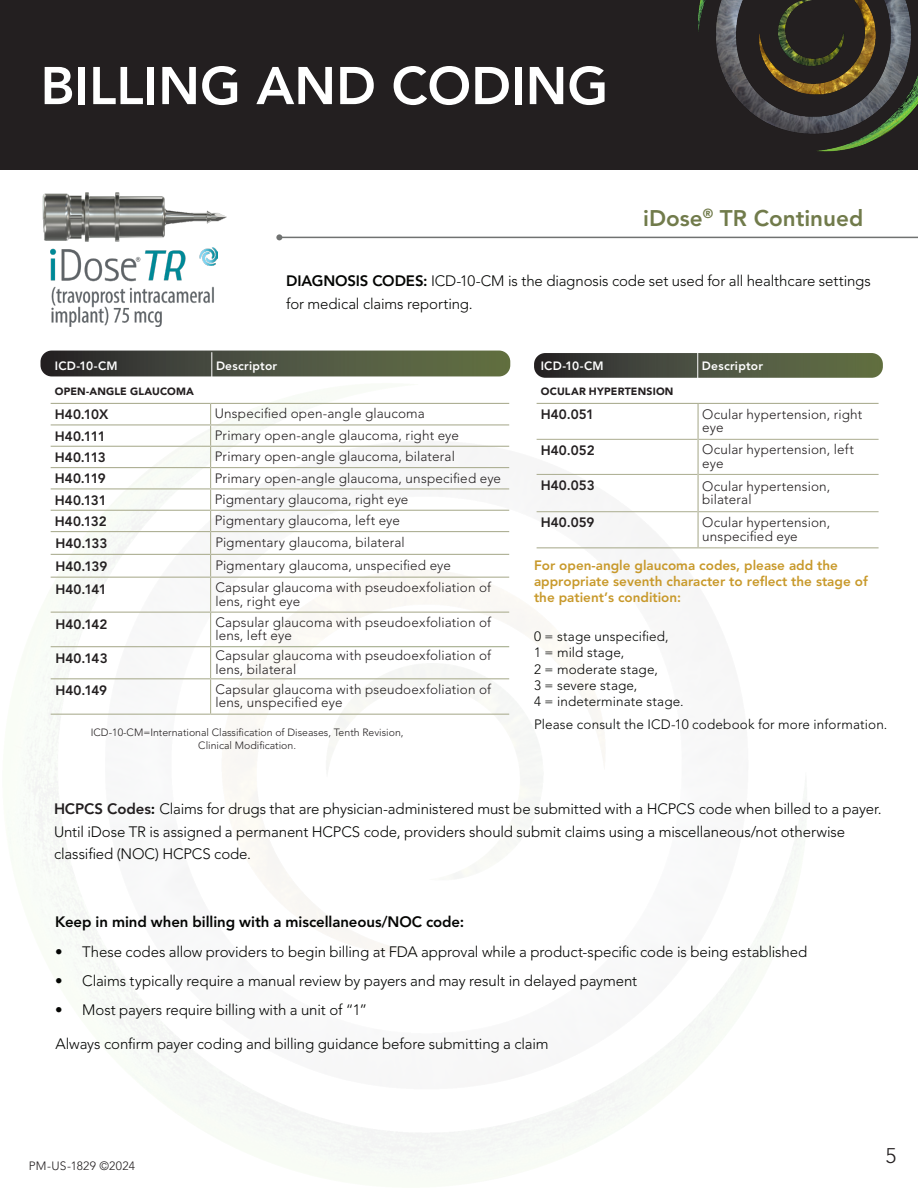
<style>
.page{position:relative;width:918px;height:1188px;background:#fff}
.page>*{position:absolute;margin:0;border:0;box-sizing:border-box;transform-origin:0 0}
.Title_Page{font:800 52.5px "Avenir LT Std";color:#fff}
.t1{font:800 22.5px "Avenir LT Std";color:#717b4b}
.t2{font:300 21px "Avenir LT Std";color:#231f20}
.Headers{font:300 15px/22.5px "Avenir LT Std";letter-spacing:-.01em;color:#040503}
.Notes{font:300 15px/22.5px "Avenir LT Std";letter-spacing:-.01em;color:#040503}
.Notes-2{font:800 15px "Avenir LT Std";letter-spacing:-.005em;color:#040503}
.table_copy{font:300 13.5px/13.5px "Avenir LT Std";letter-spacing:.01em;color:#231f20}
.Notes-3{font:300 13.5px/16.2px "Avenir LT Std";letter-spacing:.01em;color:#040503}
.table_copy-2{font:800 13.5px "Avenir LT Std";color:#231f20}
.Headers-2{font:800 13.5px/16.2px "Avenir LT Std";color:#c8992b}
.table_copy-3{font:800 12px "Avenir LT Std";letter-spacing:.02em;color:#fff}
.Leagl{font:300 12px "Avenir LT Std";letter-spacing:.02em;color:#231f20}
.t3{font:300 10.5px/13.5px "Avenir LT Std";color:#231f20;text-align:center}
.table_copy-4{font:900 10.5px "Avenir LT Std";letter-spacing:.02em;color:#231f20}
.s1{font-weight:800}
.s2{font-weight:800;color:#231f20}
.s3{font-family:"Avenir";font-weight:800}
</style>
<div class="page">
<img style="left:42px;top:192px;width:185px;height:56px">
<div style="left:0;top:0;width:918px;height:170px;background:#231f20"></div>
<img style="left:698px;top:0;width:220px;height:152px">
<hr style="left:279px;top:237px;width:639px;height:1px;background:#707271">
<svg style="left:276px;top:234px;width:6px;height:6px"></svg>
<svg style="left:40px;top:351px;width:470px;height:26px;background:#4f5542"></svg>
<hr style="left:51px;top:403px;width:160px;height:1px;background:#aeb094">
<hr style="left:211px;top:403px;width:298px;height:1px;background:#aeb094">
<hr style="left:51px;top:424px;width:160px;height:1px;background:#aeb094">
<hr style="left:211px;top:424px;width:298px;height:1px;background:#aeb094">
<hr style="left:51px;top:446px;width:160px;height:1px;background:#aeb094">
<hr style="left:211px;top:446px;width:298px;height:1px;background:#aeb094">
<hr style="left:51px;top:467px;width:160px;height:1px;background:#aeb094">
<hr style="left:211px;top:467px;width:298px;height:1px;background:#aeb094">
<hr style="left:51px;top:488px;width:160px;height:1px;background:#aeb094">
<hr style="left:211px;top:488px;width:298px;height:1px;background:#aeb094">
<hr style="left:51px;top:510px;width:160px;height:1px;background:#aeb094">
<hr style="left:211px;top:510px;width:298px;height:1px;background:#aeb094">
<hr style="left:51px;top:531px;width:160px;height:1px;background:#aeb094">
<hr style="left:211px;top:531px;width:298px;height:1px;background:#aeb094">
<hr style="left:51px;top:554px;width:160px;height:1px;background:#aeb094">
<hr style="left:211px;top:554px;width:298px;height:1px;background:#aeb094">
<svg style="left:210px;top:404px;width:1px;height:173px"></svg>
<hr style="left:51px;top:577px;width:160px;height:1px;background:#aeb094">
<hr style="left:211px;top:577px;width:298px;height:1px;background:#aeb094">
<hr style="left:210px;top:578px;width:1px;height:34px;background:#aeb094">
<hr style="left:51px;top:612px;width:160px;height:1px;background:#aeb094">
<hr style="left:211px;top:612px;width:298px;height:1px;background:#aeb094">
<hr style="left:210px;top:613px;width:1px;height:33px;background:#aeb094">
<hr style="left:51px;top:646px;width:160px;height:1px;background:#aeb094">
<hr style="left:210px;top:647px;width:1px;height:31px;background:#aeb094">
<hr style="left:51px;top:678px;width:160px;height:1px;background:#aeb094">
<hr style="left:211px;top:678px;width:298px;height:1px;background:#aeb094">
<hr style="left:210px;top:679px;width:1px;height:35px;background:#aeb094">
<hr style="left:51px;top:714px;width:160px;height:1px;background:#aeb094">
<hr style="left:211px;top:714px;width:298px;height:1px;background:#aeb094">
<hr style="left:211px;top:646px;width:298px;height:1px;background:#a5ad8d">
<svg style="left:534px;top:353px;width:349px;height:25px;background:#4e5441"></svg>
<hr style="left:537px;top:439px;width:161px;height:1px;background:#aeb094">
<hr style="left:699px;top:439px;width:180px;height:1px;background:#aeb094">
<hr style="left:537px;top:474px;width:161px;height:1px;background:#aeb094">
<hr style="left:699px;top:474px;width:180px;height:1px;background:#aeb094">
<hr style="left:537px;top:511px;width:161px;height:1px;background:#aeb094">
<hr style="left:699px;top:511px;width:180px;height:1px;background:#aeb094">
<hr style="left:537px;top:403px;width:161px;height:1px;background:#aeb094">
<hr style="left:698px;top:403px;width:181px;height:1px;background:#aeb094">
<hr style="left:698px;top:404px;width:1px;height:35px;background:#aeb094">
<hr style="left:698px;top:439px;width:1px;height:35px;background:#aeb094">
<hr style="left:698px;top:474px;width:1px;height:38px;background:#aeb094">
<hr style="left:698px;top:512px;width:1px;height:35px;background:#aeb094">
<hr style="left:537px;top:547px;width:161px;height:1px;background:#aeb094">
<hr style="left:698px;top:547px;width:181px;height:1px;background:#aeb094">
<img style="left:50px;top:248px;width:168px;height:78px">
<p class="Title_Page" style="left:40px;top:55px;width:569px">BILLING AND CODING</p>
<p class="t1" style="left:643px;top:205px;width:222px">iDose<sup>®</sup> TR Continued</p>
<p class="Notes" style="left:286px;top:270px;width:586px"><span class="s1">DIAGNOSIS CODES:</span> ICD-10-CM is the diagnosis code set used for all healthcare settings for medical claims reporting.</p>
<p class="table_copy-3" style="left:55px;top:358px;width:64px">ICD-10-CM</p>
<p class="table_copy-3" style="left:216px;top:358px;width:63px">Descriptor</p>
<p class="table_copy-4" style="left:55px;top:385px;width:141px">OPEN-ANGLE GLAUCOMA</p>
<p class="table_copy-2" style="left:55px;top:407px;width:55px">H40.10X</p>
<p class="table_copy" style="left:215px;top:407px;width:212px">Unspecified open-angle glaucoma</p>
<p class="table_copy-2" style="left:55px;top:428px;width:52px">H40.111</p>
<p class="table_copy" style="left:215px;top:429px;width:246px">Primary open-angle glaucoma, right eye</p>
<p class="table_copy-2" style="left:55px;top:449px;width:53px">H40.113</p>
<p class="table_copy" style="left:215px;top:450px;width:242px">Primary open-angle glaucoma, bilateral</p>
<p class="table_copy-2" style="left:55px;top:471px;width:53px">H40.119</p>
<p class="table_copy" style="left:215px;top:471px;width:288px">Primary open-angle glaucoma, unspecified eye</p>
<p class="table_copy-2" style="left:55px;top:492px;width:53px">H40.131</p>
<p class="table_copy" style="left:215px;top:493px;width:195px">Pigmentary glaucoma, right eye</p>
<p class="table_copy-2" style="left:55px;top:513px;width:53px">H40.132</p>
<p class="table_copy" style="left:215px;top:514px;width:187px">Pigmentary glaucoma, left eye</p>
<p class="table_copy-2" style="left:55px;top:535px;width:54px">H40.133</p>
<p class="table_copy" style="left:215px;top:536px;width:191px">Pigmentary glaucoma, bilateral</p>
<p class="table_copy-2" style="left:55px;top:558px;width:53px">H40.139</p>
<p class="table_copy" style="left:215px;top:559px;width:237px">Pigmentary glaucoma, unspecified eye</p>
<p class="table_copy-2" style="left:55px;top:581px;width:53px">H40.141</p>
<p class="table_copy" style="left:215px;top:581px;width:277px">Capsular glaucoma with pseudoexfoliation of lens, right eye</p>
<p class="table_copy-2" style="left:55px;top:616px;width:54px">H40.142</p>
<p class="table_copy" style="left:215px;top:615px;width:277px">Capsular glaucoma with pseudoexfoliation of lens, left eye</p>
<p class="table_copy-2" style="left:55px;top:651px;width:54px">H40.143</p>
<p class="table_copy" style="left:215px;top:649px;width:277px">Capsular glaucoma with pseudoexfoliation of lens, bilateral</p>
<p class="table_copy-2" style="left:55px;top:683px;width:53px">H40.149</p>
<p class="table_copy" style="left:215px;top:683px;width:277px">Capsular glaucoma with pseudoexfoliation of lens, unspecified eye</p>
<p class="t3" style="left:91px;top:725px;width:314px">ICD-10-CM=International Classification of Diseases, Tenth Revision,<br>Clinical Modification.</p>
<p class="table_copy-3" style="left:541px;top:358px;width:64px">ICD-10-CM</p>
<p class="table_copy-3" style="left:702px;top:358px;width:63px">Descriptor</p>
<p class="table_copy-4" style="left:541px;top:385px;width:134px">OCULAR HYPERTENSION</p>
<p class="table_copy-2" style="left:541px;top:407px;width:55px">H40.051</p>
<p class="table_copy" style="left:702px;top:408px;width:162px">Ocular hypertension, right eye</p>
<p class="table_copy-2" style="left:541px;top:442px;width:55px">H40.052</p>
<p class="table_copy" style="left:702px;top:443px;width:153px">Ocular hypertension, left eye</p>
<p class="table_copy-2" style="left:541px;top:478px;width:55px">H40.053</p>
<p class="table_copy" style="left:702px;top:479px;width:129px">Ocular hypertension, bilateral</p>
<p class="table_copy-2" style="left:541px;top:515px;width:55px">H40.059</p>
<p class="table_copy" style="left:702px;top:516px;width:129px">Ocular hypertension, unspecified eye</p>
<p class="Headers-2" style="left:534px;top:557px;width:335px">For open-angle glaucoma codes, please add the appropriate seventh character to reflect the stage of the patient’s condition:</p>
<p class="Notes-3" style="left:534px;top:628px;width:151px">0 = stage unspecified,<br>1 = mild stage,<br>2 = moderate stage,<br>3 = severe stage,<br>4 = indeterminate stage.</p>
<p class="Notes-3" style="left:534px;top:716px;width:355px">Please consult the ICD-10 codebook for more information.</p>
<p class="Headers" style="left:54px;top:798px;width:829px"><span class="s2">HCPCS Codes</span><span class="s3">:</span> Claims for drugs that are physician-administered must be submitted with a HCPCS code when billed to a payer.<br>Until iDose TR is assigned a permanent HCPCS code, providers should submit claims using a miscellaneous/not otherwise classified (NOC) HCPCS code.</p>
<p class="Notes-2" style="left:55px;top:913px;width:411px">Keep in mind when billing with a miscellaneous/NOC code:</p>
<p class="Headers" style="left:55px;top:940px;width:753px">• These codes allow providers to begin billing at FDA approval while a product-specific code is being established</p>
<p class="Headers" style="left:55px;top:969px;width:583px">• Claims typically require a manual review by payers and may result in delayed payment</p>
<p class="Headers" style="left:55px;top:999px;width:313px">• Most payers require billing with a unit of “1”</p>
<p class="Notes" style="left:56px;top:1033px;width:495px">Always confirm payer coding and billing guidance before submitting a claim</p>
<p class="Leagl" style="left:29px;top:1159px;width:108px">PM-US-1829 ©2024</p>
<p class="t2" style="left:886px;top:1144px;width:12px">5</p>
</div>
